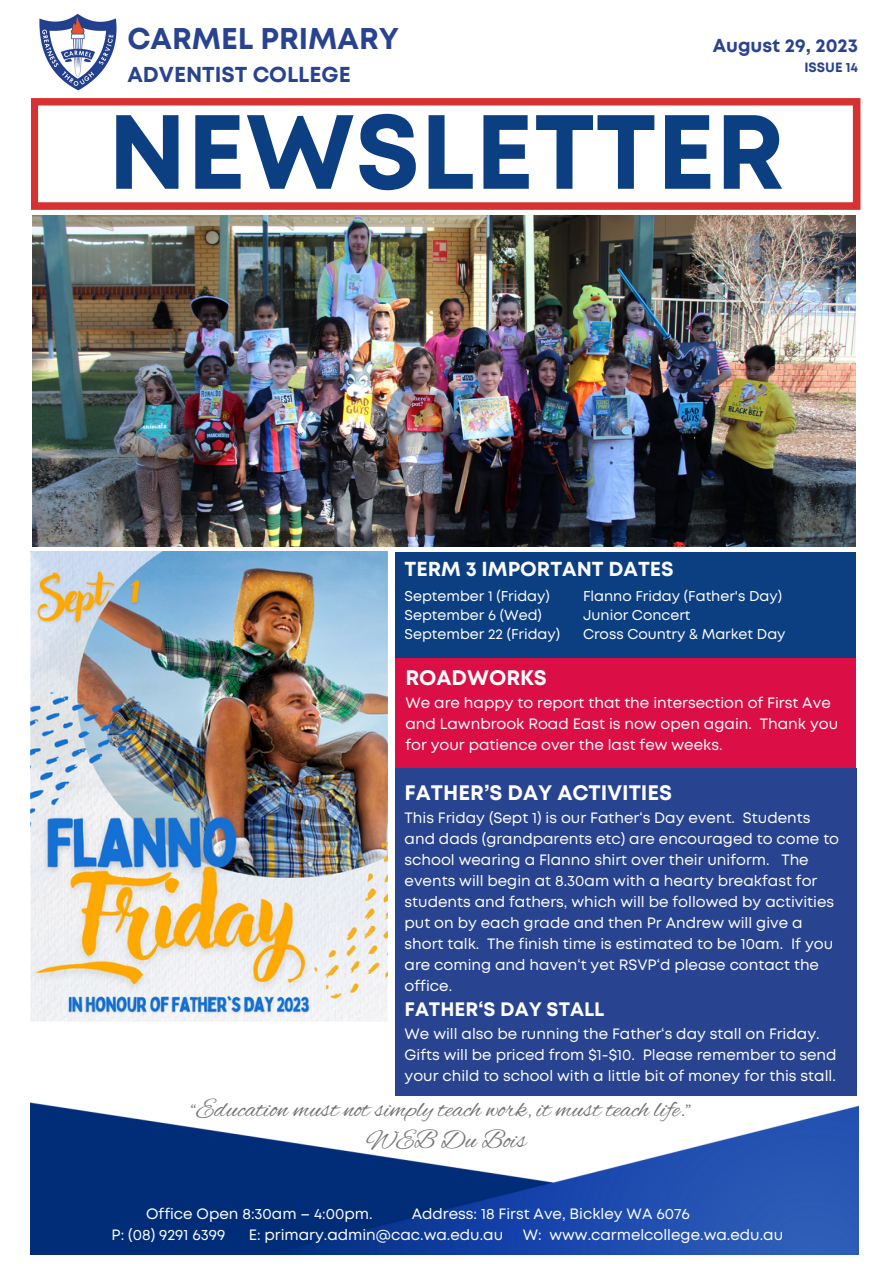
<style>
.page{position:relative;width:893px;height:1264px;background:#fff}
.page>*{position:absolute;margin:0;border:0;box-sizing:border-box;transform-origin:0 0}
.t1{font:700 105px "Mont";color:#0b3f82}
.t2{font:700 30px "Mont";color:#28438f}
.t3{font:26.4px "Alex Brush";color:#737373}
.t4{font:700 21.6px "Mont";color:#28438f}
.t5{font:700 21px "Mont";color:#fefefe}
.t6{font:700 20.25px "Mont";color:#fcfcfd}
.t7{font:700 19.5px "Mont";color:#fefefe}
.t8{font:700 18.75px "Mont";color:#28438f}
.t9{font:15px/21px "Mont";color:#fefefe}
.t10{font:15px "Mont";color:#fff}
.t11{font:14.25px "Mont";color:#fff}
.t12{font:700 13.5px "Mont";color:#28438f}
</style>
<div class="page">
<img style="left:32px;top:215px;width:823px;height:331px">
<svg style="left:31px;top:98px;width:829px;height:112px"></svg>
<img style="left:39px;top:13px;width:78px;height:78px">
<img style="left:31px;top:1095px;width:827px;height:159px">
<div style="left:395px;top:657px;width:460px;height:137px;background:#db0e45"></div>
<div style="left:395px;top:551px;width:460px;height:106px;background:#0b3f82"></div>
<div style="left:395px;top:768px;width:461px;height:327px;background:#28438f"></div>
<img style="left:31px;top:551px;width:356px;height:470px">
<p class="t2" style="left:127px;top:27px;width:273px">CARMEL PRIMARY</p>
<p class="t4" style="left:127px;top:66px;width:225px">ADVENTIST COLLEGE</p>
<p class="t8" style="left:712px;top:38px;width:147px">August 29, 2023</p>
<p class="t12" style="left:804px;top:62px;width:55px">ISSUE 14</p>
<p class="t1" style="left:108px;top:113px;width:678px">NEWSLETTER</p>
<p class="t6" style="left:404px;top:561px;width:271px">TERM 3 IMPORTANT DATES</p>
<p class="t11" style="left:583px;top:590px;width:200px">Flanno Friday (Father's Day)</p>
<p class="t11" style="left:583px;top:609px;width:109px">Junior Concert</p>
<p class="t11" style="left:583px;top:628px;width:204px">Cross Country &amp; Market Day</p>
<p class="t11" style="left:404px;top:590px;width:147px">September 1 (Friday)</p>
<p class="t11" style="left:404px;top:609px;width:139px">September 6 (Wed)</p>
<p class="t11" style="left:404px;top:628px;width:157px">September 22 (Friday)</p>
<p class="t5" style="left:405px;top:669px;width:143px">ROADWORKS</p>
<p class="t9" style="left:405px;top:693px;width:434px">We are happy to report that the intersection of First Ave and Lawnbrook Road East is now open again. Thank you for your patience over the last few weeks.</p>
<p class="t5" style="left:404px;top:784px;width:269px">FATHER’S DAY ACTIVITIES</p>
<p class="t9" style="left:404px;top:808px;width:436px">This Friday (Sept 1) is our Father‘s Day event. Students and dads (grandparents etc) are encouraged to come to school wearing a Flanno shirt over their uniform. The events will begin at 8.30am with a hearty breakfast for students and fathers, which will be followed by activities put on by each grade and then Pr Andrew will give a short talk. The finish time is estimated to be 10am. If you are coming and haven‘t yet RSVP‘d please contact the office.</p>
<p class="t7" style="left:404px;top:1002px;width:201px">FATHER‘S DAY STALL</p>
<p class="t9" style="left:404px;top:1024px;width:433px">We will also be running the Father‘s day stall on Friday.<br>Gifts will be priced from $1-$10. Please remember to send your child to school with a little bit of money for this stall.</p>
<p class="t3" style="left:191px;top:1094px;width:502px">“Education must not simply teach work, it must teach life.”</p>
<p class="t3" style="left:366px;top:1125px;width:162px">WEB Du Bois</p>
<p class="t10" style="left:146px;top:1208px;width:228px">Office Open 8:30am – 4:00pm.</p>
<p class="t10" style="left:412px;top:1208px;width:279px">Address: 18 First Ave, Bickley WA 6076</p>
<p class="t10" style="left:112px;top:1229px;width:115px">P: (08) 9291 6399</p>
<p class="t10" style="left:249px;top:1229px;width:256px">E: primary.admin@cac.wa.edu.au</p>
<p class="t10" style="left:522px;top:1229px;width:262px">W: www.carmelcollege.wa.edu.au</p>
</div>
